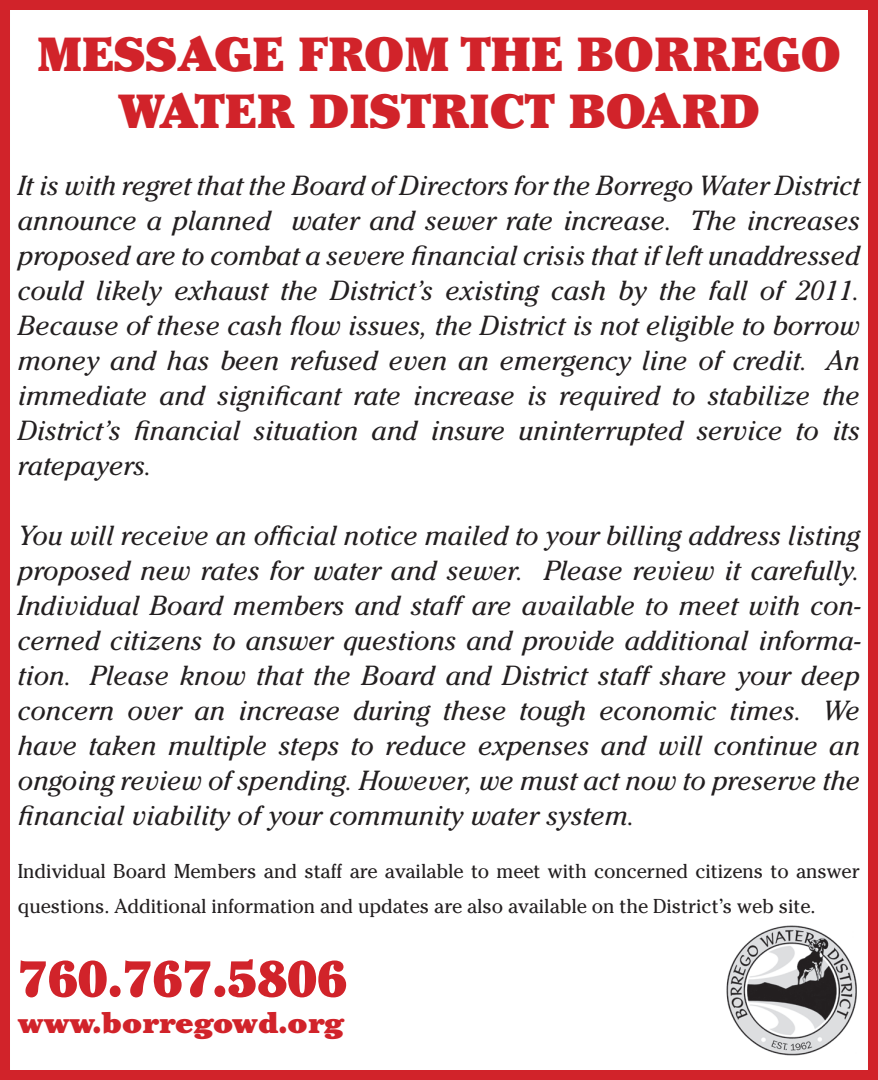
<style>
.page{position:relative;width:878px;height:1080px;background:#fff}
.page>*{position:absolute;margin:0;border:0;box-sizing:border-box;transform-origin:0 0}
.t1{font:900 50px "Cheltenham";color:#d1232a}
.t2{font:900 47.5px/57px "Cheltenham";color:#d1232a;text-align:center}
.t3{font:900 30px "Cheltenham";letter-spacing:-.005em;color:#d1232a}
.t4{font:italic 27.5px/35px "Cheltenham";color:#231f20;text-align:justify}
.t5{font:20px/35px "Cheltenham";letter-spacing:-.005em;color:#231f20}
</style>
<div class="page">
<div style="left:0;top:0;width:878px;height:1080px;border:10px solid #d1232a"></div>
<img style="left:726px;top:925px;width:131px;height:131px">
<h2 class="t2" style="left:37px;top:26px;width:805px">MESSAGE FROM THE BORREGO<br>WATER DISTRICT BOARD</h2>
<p class="t4" style="left:18px;top:168px;width:843px">It is with regret that the Board of Directors for the Borrego Water District announce a planned water and sewer rate increase. The increases proposed are to combat a severe financial crisis that if left unaddressed could likely exhaust the District’s existing cash by the fall of 2011.<br>Because of these cash flow issues, the District is not eligible to borrow money and has been refused even an emergency line of credit. An immediate and significant rate increase is required to stabilize the District’s financial situation and insure uninterrupted service to its ratepayers.</p>
<p class="t4" style="left:18px;top:518px;width:844px">You will receive an official notice mailed to your billing address listing proposed new rates for water and sewer. Please review it carefully.<br>Individual Board members and staff are available to meet with con&shy;cerned citizens to answer questions and provide additional informa&shy;tion. Please know that the Board and District staff share your deep concern over an increase during these tough economic times. We have taken multiple steps to reduce expenses and will continue an ongoing review of spending. However, we must act now to preserve the financial viability of your community water system.</p>
<p class="t5" style="left:18px;top:853px;width:843px">Individual Board Members and staff are available to meet with concerned citizens to answer questions. Additional information and updates are also available on the District’s web site.</p>
<h1 class="t1" style="left:18px;top:949px;width:330px">760.767.5806</h1>
<p class="t3" style="left:18px;top:1004px;width:327px">www.borregowd.org</p>
</div>
